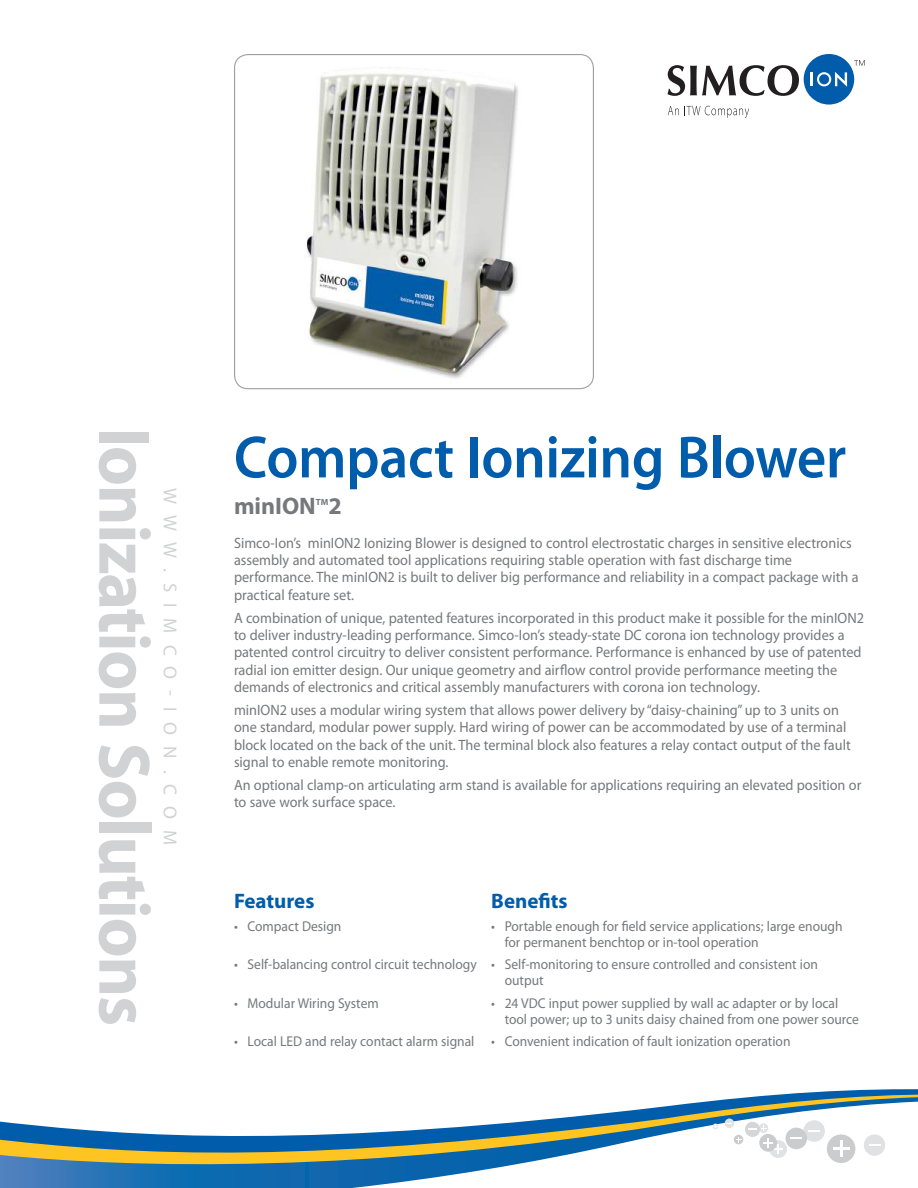
<style>
.page{position:relative;width:918px;height:1188px;background:#fff}
.page>*{position:absolute;margin:0;border:0;box-sizing:border-box;transform-origin:0 0}
.t1{font:700 73.5px "Myriad Pro";letter-spacing:-.02em;color:#d1d2d4;scale:.95 1}
.t2{font:600 60px "Myriad Pro";letter-spacing:-.005em;color:#015dab;scale:.95 1}
.t3{font:700 24px "Myriad Pro";color:#76787b}
.t4{font:700 21px "Myriad Pro";color:#015dab}
.t5{font:18.75px "Myriad Pro";letter-spacing:.59em;color:#d1d2d4}
.t6{font:15px/17.2px "Myriad Pro";color:#76787b;scale:.95 1}
.t7{font:14.25px/15.8px "Myriad Pro";color:#76787b;scale:.95 1}
.t8{font:700 9px "Myriad Pro";color:#76787b}
</style>
<div class="page">
<svg style="left:854px;top:60px;width:11px;height:6px"></svg>
<div style="left:804px;top:54px;width:50px;height:51px;background:#015dab;border-radius:50%"></div>
<svg style="left:811px;top:72px;width:36px;height:15px"></svg>
<svg style="left:668px;top:65px;width:131px;height:31px"></svg>
<svg style="left:668px;top:106px;width:81px;height:12px"></svg>
<svg style="left:787px;top:1089px;width:131px;height:5px"></svg>
<svg style="left:751px;top:1094px;width:167px;height:3px"></svg>
<svg style="left:0;top:1097px;width:918px;height:91px"></svg>
<div style="left:759px;top:1123px;width:9px;height:10px;background:#e1e2e4;border-radius:50%"></div>
<div style="left:803px;top:1120px;width:22px;height:22px;background:#e0e1e3;border-radius:50%"></div>
<svg style="left:808px;top:1130px;width:12px;height:1px"></svg>
<div style="left:769px;top:1140px;width:18px;height:18px;background:#e1e2e4;border-radius:50%"></div>
<div style="left:725px;top:1119px;width:9px;height:9px;background:#e1e2e4;border-radius:50%"></div>
<div style="left:745px;top:1122px;width:15px;height:15px;background:#d5d6d8;border-radius:50%"></div>
<div style="left:759px;top:1134px;width:18px;height:18px;background:#cbccce;border-radius:50%"></div>
<div style="left:786px;top:1128px;width:21px;height:21px;background:#cbccce;border-radius:50%"></div>
<div style="left:827px;top:1134px;width:28px;height:29px;background:#cbccce;border-radius:50%"></div>
<div style="left:864px;top:1134px;width:21px;height:22px;background:#e0e1e3;border-radius:50%"></div>
<svg style="left:748px;top:1126px;width:18px;height:5px"></svg>
<svg style="left:790px;top:1137px;width:12px;height:2px"></svg>
<svg style="left:869px;top:1144px;width:12px;height:2px"></svg>
<svg style="left:763px;top:1138px;width:20px;height:16px"></svg>
<svg style="left:833px;top:1141px;width:16px;height:16px"></svg>
<svg style="left:734px;top:1135px;width:9px;height:9px"></svg>
<svg style="left:713px;top:1124px;width:5px;height:5px"></svg>
<img style="left:306px;top:67px;width:212px;height:312px">
<div style="left:234px;top:54px;width:360px;height:335px;border:1px solid #9d9fa2;border-radius:14px"></div>
<h1 class="t1" style="left:172px;top:428px;width:632px;rotate:90deg">Ionization Solutions</h1>
<p class="t5" style="left:182px;top:488px;width:359px;rotate:90deg">WWW.SIMCO-ION.COM</p>
<h2 class="t2" style="left:234px;top:419px;width:646px">Compact Ionizing Blower</h2>
<h3 class="t3" style="left:234px;top:490px;width:83px">minION</h3>
<p class="t8" style="left:316px;top:496px;width:14px">TM</p>
<h3 class="t3" style="left:328px;top:490px;width:15px">2</h3>
<p class="t6" style="left:234px;top:534px;width:659px">Simco-Ion’s minION2 Ionizing Blower is designed to control electrostatic charges in sensitive electronics assembly and automated tool applications requiring stable operation with fast discharge time performance. The minION2 is built to deliver big performance and reliability in a compact package with a practical feature set.</p>
<p class="t6" style="left:234px;top:609px;width:665px">A combination of unique, patented features incorporated in this product make it possible for the minION2 to deliver industry-leading performance. Simco-Ion’s steady-state DC corona ion technology provides a patented control circuitry to deliver consistent performance. Performance is enhanced by use of patented radial ion emitter design. Our unique geometry and airflow control provide performance meeting the demands of electronics and critical assembly manufacturers with corona ion technology.</p>
<p class="t6" style="left:234px;top:701px;width:651px">minION2 uses a modular wiring system that allows power delivery by “daisy-chaining” up to 3 units on one standard, modular power supply. Hard wiring of power can be accommodated by use of a terminal block located on the back of the unit. The terminal block also features a relay contact output of the fault signal to enable remote monitoring.</p>
<p class="t6" style="left:234px;top:776px;width:662px">An optional clamp-on articulating arm stand is available for applications requiring an elevated position or to save work surface space.</p>
<h3 class="t4" style="left:234px;top:887px;width:82px">Features</h3>
<h3 class="t4" style="left:491px;top:887px;width:78px">Benefits</h3>
<p class="t7" style="left:234px;top:918px;width:115px">• Compact Design</p>
<p class="t7" style="left:505px;top:918px;width:357px;text-indent:-14px">• Portable enough for field service applications; large enough for permanent benchtop or in-tool operation</p>
<p class="t7" style="left:234px;top:956px;width:616px;text-align:center">• Self-balancing control circuit technology • Self-monitoring to ensure controlled and consistent ion output</p>
<p class="t7" style="left:234px;top:995px;width:154px">• Modular Wiring System</p>
<p class="t7" style="left:505px;top:995px;width:374px;text-indent:-14px">• 24 VDC input power supplied by wall ac adapter or by local tool power; up to 3 units daisy chained from one power source</p>
<p class="t7" style="left:234px;top:1033px;width:587px">• Local LED and relay contact alarm signal • Convenient indication of fault ionization operation</p>
</div>
